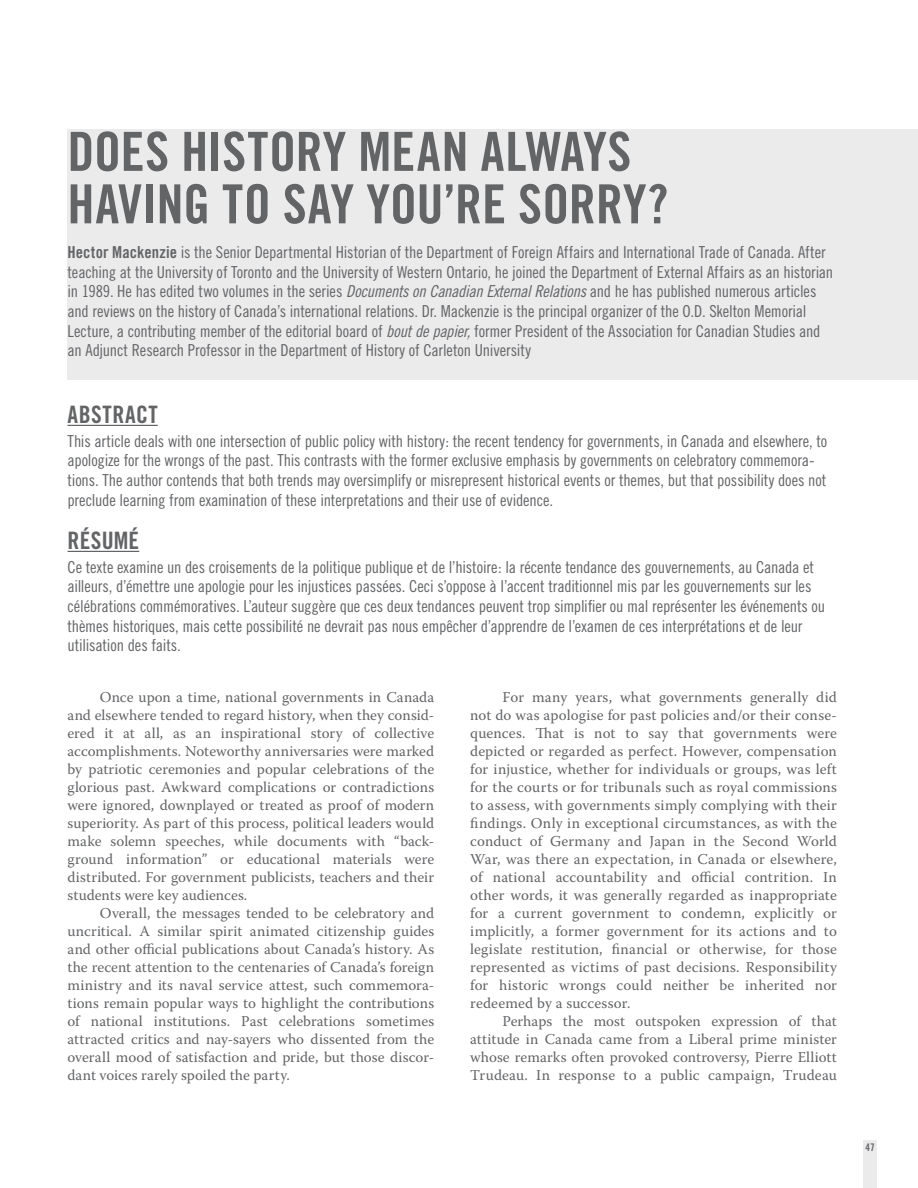
<style>
.page{position:relative;width:918px;height:1188px;background:#fff}
.page>*{position:absolute;margin:0;border:0;box-sizing:border-box;transform-origin:0 0}
.t1{font:54px/52.5px "Trade Gothic Bold Cond Twenty";color:#636466}
.t2{font:24px "Trade Gothic Bold Cond Twenty";letter-spacing:.02em;color:#636466}
.t3{font:16.5px/19.5px "Trade Gothic Cond Eighteen";letter-spacing:-.01em;color:#636466}
.t4{font:15px/18px "Warnock Pro";letter-spacing:.005em;color:#636466;text-align:justify}
.t5{font:10.5px "Trade Gothic Bold Cond Twenty";color:#636466}
.s1{font-family:"Trade Gothic Bold Cond Twenty"}
.s2{font-family:"Trade Gothic Cond Eighteen Obl"}
</style>
<div class="page">
<div style="left:864px;top:1140px;width:13px;height:48px;background:#ebebec"></div>
<div style="left:68px;top:130px;width:850px;height:250px;background:#ebebec"></div>
<hr style="left:68px;top:425px;width:90px;height:1px;background:#636466">
<hr style="left:68px;top:551px;width:71px;height:1px;background:#636466">
<h1 class="t1" style="left:67px;top:125px;width:602px">DOES HISTORY MEAN ALWAYS<br>HAVING TO SAY YOU’RE SORRY?</h1>
<p class="t3" style="left:68px;top:243px;width:767px"><span class="s1">HECTOR MACKENZIE</span> is the Senior Departmental Historian of the Department of Foreign Affairs and International Trade of Canada. After teaching at the University of Toronto and the University of Western Ontario, he joined the Department of External Affairs as an historian in 1989. He has edited two volumes in the series <span class="s2">Documents on Canadian External Relations</span> and he has published numerous articles and reviews on the history of Canada’s international relations. Dr. Mackenzie is the principal organizer of the O.D. Skelton Memorial Lecture, a contributing member of the editorial board of <span class="s2">bout de papier,</span> former President of the Association for Canadian Studies and an Adjunct Research Professor in the Department of History of Carleton University</p>
<h2 class="t2" style="left:68px;top:400px;width:92px">ABSTRACT</h2>
<p class="t3" style="left:68px;top:431px;width:761px">This article deals with one intersection of public policy with history: the recent tendency for governments, in Canada and elsewhere, to apologize for the wrongs of the past. This contrasts with the former exclusive emphasis by governments on celebratory commemora&shy;tions. The author contends that both trends may oversimplify or misrepresent historical events or themes, but that possibility does not preclude learning from examination of these interpretations and their use of evidence.</p>
<h2 class="t2" style="left:68px;top:526px;width:73px">RÉSUMÉ</h2>
<p class="t3" style="left:68px;top:557px;width:759px">Ce texte examine un des croisements de la politique publique et de l’histoire: la récente tendance des gouvernements, au Canada et ailleurs, d’émettre une apologie pour les injustices passées. Ceci s’oppose à l’accent traditionnel mis par les gouvernements sur les célébrations commémoratives. L’auteur suggère que ces deux tendances peuvent trop simplifier ou mal représenter les événements ou thèmes historiques, mais cette possibilité ne devrait pas nous empêcher d’apprendre de l’examen de ces interprétations et de leur utilisation des faits.</p>
<p class="t4" style="left:68px;top:688px;width:368px;text-indent:32px">Once upon a time, national governments in Canada and elsewhere tended to regard history, when they consid&shy;ered it at all, as an inspirational story of collective accomplishments. Noteworthy anniversaries were marked by patriotic ceremonies and popular celebrations of the glorious past. Awkward complications or contradictions were ignored, downplayed or treated as proof of modern superiority. As part of this process, political leaders would make solemn speeches, while documents with “back&shy;ground information” or educational materials were distributed. For government publicists, teachers and their students were key audiences.</p>
<p class="t4" style="left:68px;top:904px;width:368px;text-indent:32px">Overall, the messages tended to be celebratory and uncritical. A similar spirit animated citizenship guides and other official publications about Canada’s history. As the recent attention to the centenaries of Canada’s foreign ministry and its naval service attest, such commemora&shy;tions remain popular ways to highlight the contributions of national institutions. Past celebrations sometimes attracted critics and nay-sayers who dissented from the overall mood of satisfaction and pride, but those discor&shy;dant voices rarely spoiled the party.</p>
<p class="t4" style="left:470px;top:688px;width:368px;text-indent:32px">For many years, what governments generally did not do was apologise for past policies and/or their conse&shy;quences. That is not to say that governments were depicted or regarded as perfect. However, compensation for injustice, whether for individuals or groups, was left for the courts or for tribunals such as royal commissions to assess, with governments simply complying with their findings. Only in exceptional circumstances, as with the conduct of Germany and Japan in the Second World War, was there an expectation, in Canada or elsewhere, of national accountability and official contrition. In other words, it was generally regarded as inappropriate for a current government to condemn, explicitly or implicitly, a former government for its actions and to legislate restitution, financial or otherwise, for those represented as victims of past decisions. Responsibility for historic wrongs could neither be inherited nor redeemed by a successor.</p>
<p class="t4" style="left:470px;top:1012px;width:368px;text-indent:32px">Perhaps the most outspoken expression of that attitude in Canada came from a Liberal prime minister whose remarks often provoked controversy, Pierre Elliott Trudeau. In response to a public campaign, Trudeau</p>
<p class="t5" style="left:866px;top:1141px;width:11px">47</p>
</div>
